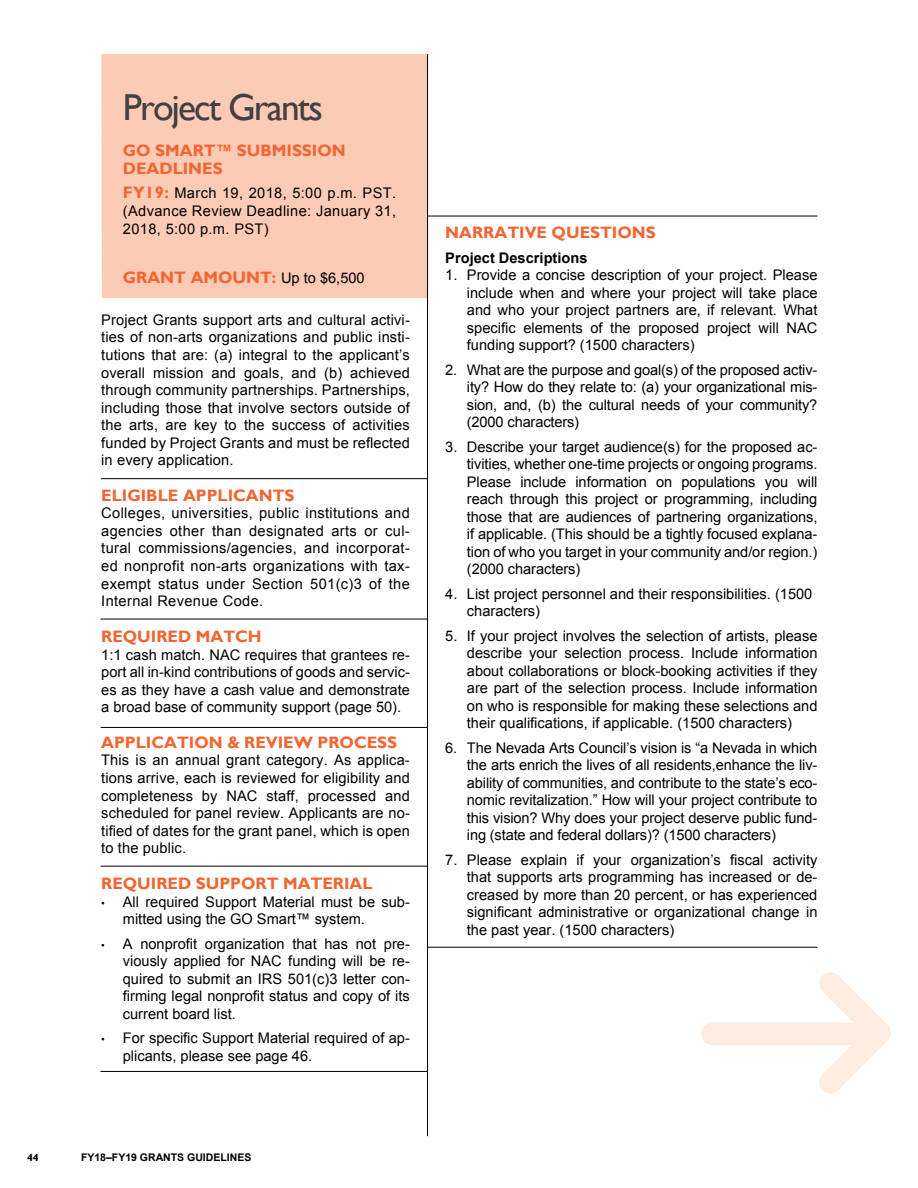
<style>
.page{position:relative;width:918px;height:1188px;background:#fff}
.page>*{position:absolute;margin:0;border:0;box-sizing:border-box;transform-origin:0 0}
.t1{font:37.5px "Gill Sans";letter-spacing:-.05em;color:#414042}
.t2{font:700 16.5px/18px "Gill Sans";color:#f26531}
.t3{font:14.7px/17.5px "Arial";color:#000;text-align:justify}
.t4{font:700 14.7px "Arial";color:#000}
.t5{font:700 10.5px "Arial";color:#000}
.t6{font:700 10.5px "Gill Sans";color:#000}
.s1{font-family:"Gill Sans";font-weight:700;font-size:16.5px;color:#f26531}
.s2{font-family:"Arial";font-weight:400;font-size:14.7px;color:#000}
.s3{font-size:10.5px}
</style>
<div class="page">
<div style="left:101px;top:54px;width:326px;height:244px;background:#fccbb5"></div>
<div style="left:712px;top:1023px;width:156px;height:22px;background:#feece1"></div>
<svg style="left:798px;top:972px;width:93px;height:122px"></svg>
<hr style="left:427px;top:54px;width:1px;height:1082px;background:#000">
<hr style="left:427px;top:216px;width:390px;height:1px;background:#000">
<hr style="left:101px;top:478px;width:327px;height:1px;background:#000">
<hr style="left:101px;top:619px;width:327px;height:1px;background:#000">
<hr style="left:101px;top:1071px;width:327px;height:1px;background:#000">
<hr style="left:427px;top:947px;width:390px;height:1px;background:#000">
<hr style="left:101px;top:727px;width:327px;height:1px;background:#000">
<hr style="left:101px;top:866px;width:327px;height:1px;background:#000">
<h1 class="t1" style="left:123px;top:86px;width:202px">Project Grants</h1>
<p class="t2" style="left:123px;top:142px;width:224px">GO SMART™ SUBMISSION<br>DEADLINES</p>
<p class="t3" style="left:123px;top:185px;width:275px"><span class="s1">FY19:</span> March 19, 2018, 5:00 p.m. PST. (Advance Review Deadline: January 31, 2018, 5:00 p.m. PST)</p>
<p class="t2" style="left:123px;top:269px;width:243px">GRANT AMOUNT: <span class="s2">Up to $6,500</span></p>
<p class="t3" style="left:101px;top:311px;width:310px">Project Grants support arts and cultural activi&shy;ties of non-arts organizations and public insti&shy;tutions that are: (a) integral to the applicant’s overall mission and goals, and (b) achieved through community partnerships. Partnerships, including those that involve sectors outside of the arts, are key to the success of activities funded by Project Grants and must be reflected in every application.</p>
<p class="t2" style="left:101px;top:487px;width:195px">ELIGIBLE APPLICANTS</p>
<p class="t3" style="left:101px;top:505px;width:310px">Colleges, universities, public institutions and agencies other than designated arts or cul&shy;tural commissions/agencies, and incorporat&shy;ed nonprofit non-arts organizations with tax&shy;exempt status under Section 501(c)3 of the Internal Revenue Code.</p>
<p class="t2" style="left:101px;top:628px;width:162px">REQUIRED MATCH</p>
<p class="t3" style="left:101px;top:646px;width:310px">1:1 cash match. NAC requires that grantees re&shy;port all in-kind contributions of goods and servic&shy;es as they have a cash value and demonstrate a broad base of community support (page 50).</p>
<p class="t2" style="left:101px;top:734px;width:297px">APPLICATION &amp; REVIEW PROCESS</p>
<p class="t3" style="left:101px;top:752px;width:310px">This is an annual grant category. As applica&shy;tions arrive, each is reviewed for eligibility and completeness by NAC staff, processed and scheduled for panel review. Applicants are no&shy;tified of dates for the grant panel, which is open to the public.</p>
<p class="t2" style="left:101px;top:875px;width:273px">REQUIRED SUPPORT MATERIAL</p>
<p class="t3" style="left:123px;top:893px;width:289px;text-indent:-22px"><span class="s3">•</span> All required Support Material must be sub&shy;mitted using the GO Smart™ system.</p>
<p class="t3" style="left:123px;top:935px;width:289px;text-indent:-22px"><span class="s3">•</span> A nonprofit organization that has not pre&shy;viously applied for NAC funding will be re&shy;quired to submit an IRS 501(c)3 letter con&shy;firming legal nonprofit status and copy of its current board list.</p>
<p class="t3" style="left:123px;top:1029px;width:289px;text-indent:-22px"><span class="s3">•</span> For specific Support Material required of ap&shy;plicants, please see page 46.</p>
<p class="t2" style="left:445px;top:224px;width:212px">NARRATIVE QUESTIONS</p>
<p class="t4" style="left:445px;top:248px;width:144px">Project Descriptions</p>
<p class="t3" style="left:467px;top:266px;width:352px;text-indent:-22px">1. Provide a concise description of your project. Please include when and where your project will take place and who your project partners are, if relevant. What specific elements of the proposed project will NAC funding support? (1500 characters)</p>
<p class="t3" style="left:467px;top:361px;width:352px;text-indent:-22px">2. What are the purpose and goal(s) of the proposed activ&shy;ity? How do they relate to: (a) your organizational mis&shy;sion, and, (b) the cultural needs of your community? (2000 characters)</p>
<p class="t3" style="left:467px;top:438px;width:352px;text-indent:-22px">3. Describe your target audience(s) for the proposed ac&shy;tivities, whether one-time projects or ongoing programs.<br>Please include information on populations you will reach through this project or programming, including those that are audiences of partnering organizations, if applicable. (This should be a tightly focused explana&shy;tion of who you target in your community and/or region.) (2000 characters)</p>
<p class="t3" style="left:467px;top:585px;width:347px;text-indent:-22px">4. List project personnel and their responsibilities. (1500 characters)</p>
<p class="t3" style="left:467px;top:627px;width:352px;text-indent:-22px">5. If your project involves the selection of artists, please describe your selection process. Include information about collaborations or block-booking activities if they are part of the selection process. Include information on who is responsible for making these selections and their qualifications, if applicable. (1500 characters)</p>
<p class="t3" style="left:467px;top:739px;width:352px;text-indent:-22px">6. The Nevada Arts Council’s vision is “a Nevada in which the arts enrich the lives of all residents,enhance the liv&shy;ability of communities, and contribute to the state’s eco&shy;nomic revitalization.” How will your project contribute to this vision? Why does your project deserve public fund&shy;ing (state and federal dollars)? (1500 characters)</p>
<p class="t3" style="left:467px;top:851px;width:352px;text-indent:-22px">7. Please explain if your organization’s fiscal activity that supports arts programming has increased or de&shy;creased by more than 20 percent, or has experienced significant administrative or organizational change in the past year. (1500 characters)</p>
<p class="t6" style="left:27px;top:1151px;width:13px">44</p>
<p class="t5" style="left:81px;top:1150px;width:172px">FY18–FY19 GRANTS GUIDELINES</p>
</div>
